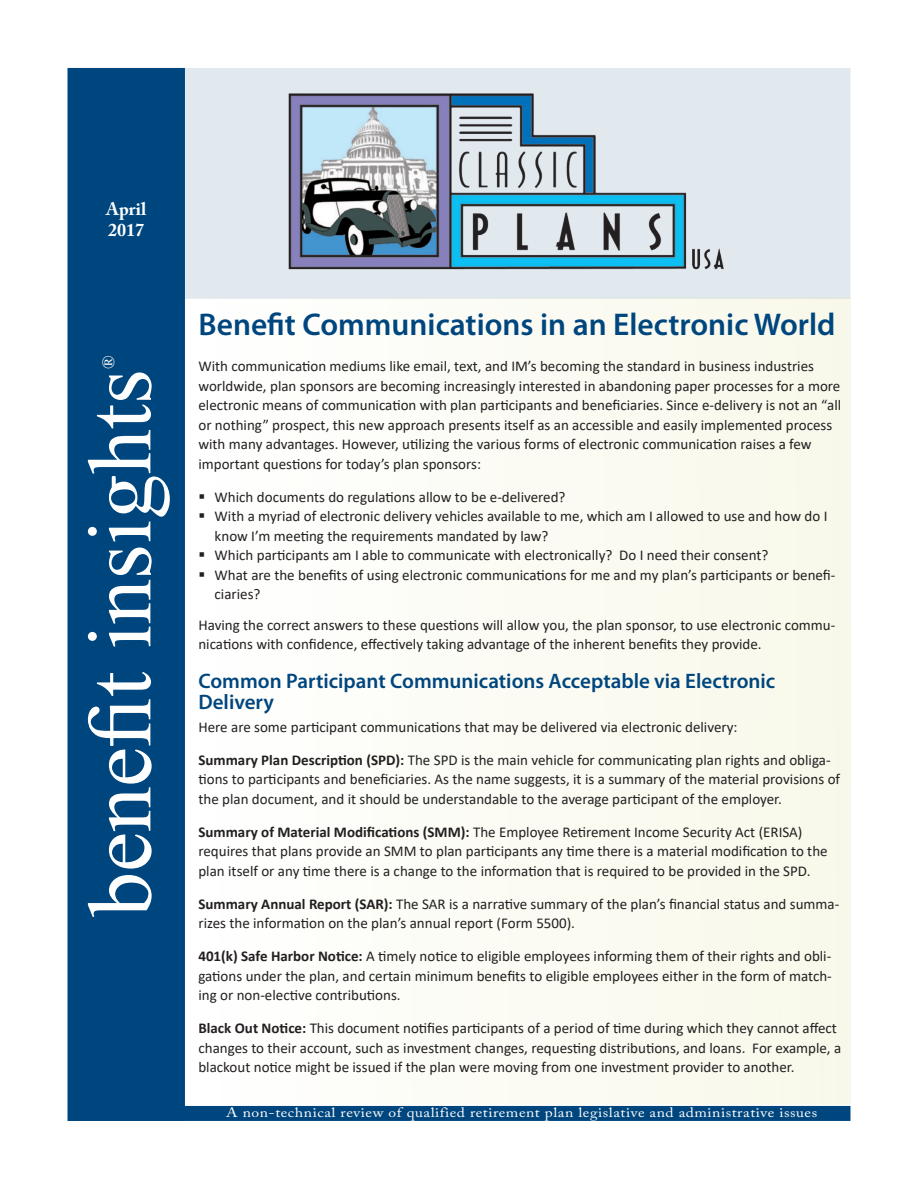
<style>
.page{position:relative;width:918px;height:1188px;background:#fff}
.page>*{position:absolute;margin:0;border:0;box-sizing:border-box;transform-origin:0 0}
.t1{font:90px "Times New Roman";color:#fff}
.headline{font:600 31.5px "Myriad Pro";color:#00467e}
.subhead{font:600 21px/21px "Myriad Pro";color:#00467e}
.t2{font:700 18px "Adobe Caslon Pro";color:#fff}
.t3{font:18px "Times New Roman";color:#fff}
.body{font:15px/19.5px "Calibri";color:#231f20}
.t4{font:13.5px "Adobe Caslon Pro";letter-spacing:.035em;color:#fff;scale:1.15 1}
.s1{font-weight:700}
</style>
<div class="page">
<div style="left:67px;top:68px;width:118px;height:1053px;background:#00467e;border:2px solid #00467e"></div>
<div style="left:185px;top:68px;width:665px;height:231px;background:#e1e9ef"></div>
<div style="left:68px;top:1106px;width:782px;height:15px;background:#00467e"></div>
<div style="left:185px;top:298px;width:665px;height:806px;background:#fbfbf4"></div>
<img style="left:288px;top:93px;width:436px;height:177px">
<svg style="left:200px;top:494px;width:4px;height:4px"></svg>
<svg style="left:200px;top:514px;width:4px;height:4px"></svg>
<svg style="left:200px;top:553px;width:4px;height:4px"></svg>
<svg style="left:200px;top:572px;width:4px;height:4px"></svg>
<p class="t2" style="left:106px;top:198px;width:42px">April</p>
<p class="t2" style="left:108px;top:219px;width:37px">2017</p>
<p class="t3" style="left:96px;top:369px;width:15px;rotate:-90deg">®</p>
<p class="t1" style="left:57px;top:917px;width:549px;rotate:-90deg">benefit insights</p>
<p class="headline" style="left:198px;top:307px;width:638px">Benefit Communications in an Electronic World</p>
<p class="body" style="left:198px;top:356px;width:644px">With communication mediums like email, text, and IM’s becoming the standard in business industries worldwide, plan sponsors are becoming increasingly interested in abandoning paper processes for a more electronic means of communication with plan participants and beneficiaries. Since e-delivery is not an “all or nothing” prospect, this new approach presents itself as an accessible and easily implemented process with many advantages. However, utilizing the various forms of electronic communication raises a few important questions for today’s plan sponsors:</p>
<p class="body" style="left:215px;top:487px;width:352px">Which documents do regulations allow to be e-delivered?</p>
<p class="body" style="left:215px;top:506px;width:614px">With a myriad of electronic delivery vehicles available to me, which am I allowed to use and how do I know I’m meeting the requirements mandated by law?</p>
<p class="body" style="left:215px;top:545px;width:555px">Which participants am I able to communicate with electronically? Do I need their consent?</p>
<p class="body" style="left:215px;top:565px;width:622px">What are the benefits of using electronic communications for me and my plan’s participants or benefi&shy;ciaries?</p>
<p class="body" style="left:198px;top:614px;width:638px">Having the correct answers to these questions will allow you, the plan sponsor, to use electronic commu&shy;nications with confidence, effectively taking advantage of the inherent benefits they provide.</p>
<p class="subhead" style="left:198px;top:671px;width:578px">Common Participant Communications Acceptable via Electronic<br>Delivery</p>
<p class="body" style="left:198px;top:717px;width:541px">Here are some participant communications that may be delivered via electronic delivery:</p>
<p class="body" style="left:198px;top:750px;width:643px"><span class="s1">Summary Plan Description (SPD):</span> The SPD is the main vehicle for communicating plan rights and obliga&shy;tions to participants and beneficiaries. As the name suggests, it is a summary of the material provisions of the plan document, and it should be understandable to the average participant of the employer.</p>
<p class="body" style="left:198px;top:822px;width:631px"><span class="s1">Summary of Material Modifications (SMM):</span> The Employee Retirement Income Security Act (ERISA) requires that plans provide an SMM to plan participants any time there is a material modification to the plan itself or any time there is a change to the information that is required to be provided in the SPD.</p>
<p class="body" style="left:198px;top:894px;width:642px"><span class="s1">Summary Annual Report (SAR):</span> The SAR is a narrative summary of the plan’s financial status and summa&shy;rizes the information on the plan’s annual report (Form 5500).</p>
<p class="body" style="left:198px;top:946px;width:635px;text-align:justify"><span class="s1">401(k) Safe Harbor Notice:</span> A timely notice to eligible employees informing them of their rights and obli&shy;gations under the plan, and certain minimum benefits to eligible employees either in the form of match&shy;ing or non-elective contributions.</p>
<p class="body" style="left:198px;top:1018px;width:644px"><span class="s1">Black Out Notice:</span> This document notifies participants of a period of time during which they cannot affect changes to their account, such as investment changes, requesting distributions, and loans. For example, a blackout notice might be issued if the plan were moving from one investment provider to another.</p>
<p class="t4" style="left:226px;top:1105px;width:516px">A non-technical review of qualified retirement plan legislative and administrative issues</p>
</div>
